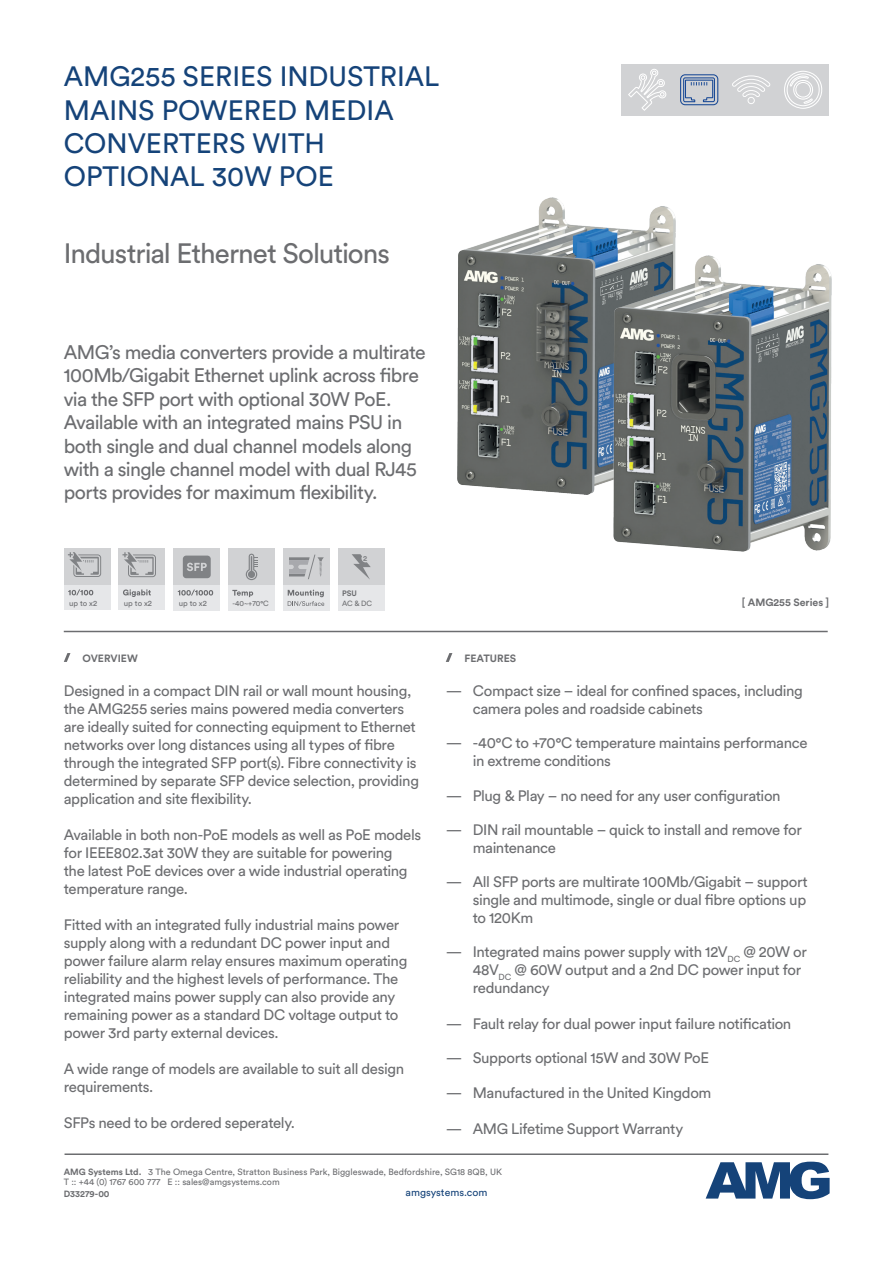
<style>
.page{position:relative;width:893px;height:1263px;background:#fff}
.page>*{position:absolute;margin:0;border:0;box-sizing:border-box;transform-origin:0 0}
.t1{font:27.75px/33.3px "Circular Std";color:#154379}
.t2{font:27.75px "Circular Std";letter-spacing:-.035em;color:#6c6d70}
.t3{font:19.5px/23.4px "Circular Std";letter-spacing:-.035em;color:#6c6d70}
.t4{font:15px/18px "Circular Std";letter-spacing:-.025em;color:#6c6d70}
.t5{font:700 10.5px "Circular Std";color:#6c6d70}
.t6{font:10.5px "Circular Std";color:#154379}
.t7{font:9px/10.8px "Circular Std";color:#6c6d70}
.t8{font:700 9px "Circular Std";color:#6c6d70}
.t9{font:7.8px "Circular Std";color:#6c6d70}
.t10{font:700 7.8px "Circular Std";color:#6c6d70}
.t11{font:7.5px "Circular Std";color:#6c6d70}
.t12{font:700 7.5px "Circular Std";color:#808285}
.s1{font-weight:700}
</style>
<div class="page">
<img style="left:457px;top:197px;width:219px;height:297px">
<img style="left:613px;top:255px;width:218px;height:297px">
<svg style="left:706px;top:1161px;width:123px;height:38px"></svg>
<hr style="left:65px;top:1153px;width:763px;height:2px;background:#6c6d70">
<hr style="left:64px;top:631px;width:764px;height:1px;background:#6c6d70">
<svg style="left:64px;top:653px;width:6px;height:9px"></svg>
<svg style="left:446px;top:653px;width:6px;height:9px"></svg>
<div style="left:64px;top:585px;width:46px;height:25px;background:#e6e7e9"></div>
<svg style="left:68px;top:589px;width:25px;height:6px"></svg>
<div style="left:64px;top:549px;width:47px;height:36px;background:#d1d2d4"></div>
<svg style="left:68px;top:552px;width:33px;height:25px"></svg>
<div style="left:119px;top:585px;width:46px;height:25px;background:#e6e7e9"></div>
<svg style="left:123px;top:589px;width:28px;height:8px"></svg>
<div style="left:119px;top:549px;width:46px;height:36px;background:#d1d2d4"></div>
<svg style="left:122px;top:552px;width:34px;height:25px"></svg>
<div style="left:228px;top:585px;width:47px;height:25px;background:#e6e7e9"></div>
<div style="left:228px;top:549px;width:47px;height:36px;background:#d1d2d4"></div>
<svg style="left:232px;top:590px;width:21px;height:7px"></svg>
<svg style="left:246px;top:554px;width:11px;height:26px"></svg>
<div style="left:725px;top:64px;width:52px;height:52px;background:#d1d2d4"></div>
<div style="left:673px;top:64px;width:52px;height:52px;background:#d1d2d4"></div>
<div style="left:621px;top:64px;width:52px;height:52px;background:#d1d2d4"></div>
<div style="left:777px;top:64px;width:52px;height:52px;background:#d1d2d4"></div>
<svg style="left:784px;top:71px;width:38px;height:38px"></svg>
<svg style="left:628px;top:69px;width:38px;height:42px"></svg>
<svg style="left:680px;top:74px;width:38px;height:31px"></svg>
<svg style="left:732px;top:75px;width:38px;height:29px"></svg>
<div style="left:283px;top:585px;width:47px;height:25px;background:#e6e7e9"></div>
<div style="left:283px;top:549px;width:47px;height:36px;background:#d1d2d4"></div>
<svg style="left:288px;top:590px;width:36px;height:16px"></svg>
<svg style="left:289px;top:555px;width:35px;height:24px"></svg>
<div style="left:173px;top:585px;width:47px;height:25px;background:#e6e7e9"></div>
<svg style="left:178px;top:590px;width:35px;height:6px"></svg>
<div style="left:173px;top:549px;width:47px;height:36px;background:#d1d2d4"></div>
<svg style="left:183px;top:555px;width:28px;height:24px"></svg>
<div style="left:338px;top:585px;width:47px;height:25px;background:#e6e7e9"></div>
<div style="left:338px;top:549px;width:47px;height:36px;background:#d1d2d4"></div>
<svg style="left:352px;top:554px;width:19px;height:25px"></svg>
<div style="left:361px;top:554px;width:9px;height:8px;background:#d1d2d4;border-radius:50%"></div>
<h1 class="t1" style="left:64px;top:60px;width:377px">AMG255 SERIES INDUSTRIAL<br>MAINS POWERED MEDIA<br>CONVERTERS WITH<br>OPTIONAL 30W POE</h1>
<h1 class="t2" style="left:64px;top:236px;width:328px">Industrial Ethernet Solutions</h1>
<p class="t3" style="left:64px;top:340px;width:363px">AMG’s media converters provide a multirate 100Mb/Gigabit Ethernet uplink across fibre via the SFP port with optional 30W PoE.<br>Available with an integrated mains PSU in both single and dual channel models along with a single channel model with dual RJ45 ports provides for maximum flexibility.</p>
<p class="t9" style="left:69px;top:598px;width:30px">up to x2</p>
<p class="t9" style="left:124px;top:598px;width:30px">up to x2</p>
<p class="t11" style="left:178px;top:599px;width:39px">-20~+60°C</p>
<p class="t11" style="left:232px;top:599px;width:38px">-40~+70°C</p>
<p class="t9" style="left:179px;top:598px;width:30px">up to x2</p>
<p class="t12" style="left:363px;top:553px;width:6px">2</p>
<p class="t10" style="left:342px;top:588px;width:16px">PSU</p>
<p class="t11" style="left:342px;top:599px;width:32px">AC &amp; DC</p>
<p class="t5" style="left:82px;top:651px;width:57px">OVERVIEW</p>
<p class="t5" style="left:464px;top:651px;width:53px">FEATURES</p>
<p class="t5" style="left:742px;top:595px;width:89px">[ AMG255 Series ]</p>
<p class="t4" style="left:64px;top:682px;width:357px">Designed in a compact DIN rail or wall mount housing, the AMG255 series mains powered media converters are ideally suited for connecting equipment to Ethernet networks over long distances using all types of fibre through the integrated SFP port(s). Fibre connectivity is determined by separate SFP device selection, providing application and site flexibility.</p>
<p class="t4" style="left:64px;top:826px;width:359px">Available in both non-PoE models as well as PoE models for IEEE802.3at 30W they are suitable for powering<br>the latest PoE devices over a wide industrial operating temperature range.</p>
<p class="t4" style="left:64px;top:916px;width:345px">Fitted with an integrated fully industrial mains power supply along with a redundant DC power input and power failure alarm relay ensures maximum operating reliability and the highest levels of performance. The integrated mains power supply can also provide any remaining power as a standard DC voltage output to power 3rd party external devices.</p>
<p class="t4" style="left:64px;top:1060px;width:342px">A wide range of models are available to suit all design requirements.</p>
<p class="t4" style="left:64px;top:1114px;width:233px">SFPs need to be ordered seperately.</p>
<p class="t4" style="left:473px;top:682px;width:332px;text-indent:-27px">— Compact size – ideal for confined spaces, including camera poles and roadside cabinets</p>
<p class="t4" style="left:473px;top:734px;width:336px;text-indent:-27px">— -40°C to +70°C temperature maintains performance in extreme conditions</p>
<p class="t4" style="left:446px;top:786px;width:336px">— Plug &amp; Play – no need for any user configuration</p>
<p class="t4" style="left:473px;top:820px;width:331px;text-indent:-27px">— DIN rail mountable – quick to install and remove for maintenance</p>
<p class="t4" style="left:473px;top:872px;width:337px;text-align:justify;text-indent:-27px">— All SFP ports are multirate 100Mb/Gigabit – support single and multimode, single or dual fibre options up to 120Km</p>
<p class="t4" style="left:473px;top:943px;width:336px;text-indent:-27px">— Integrated mains power supply with 12V<sub>DC</sub> @ 20W or<br>48V<sub>DC</sub> @ 60W output and a 2nd DC power input for redundancy</p>
<p class="t4" style="left:446px;top:1015px;width:347px">— Fault relay for dual power input failure notification</p>
<p class="t4" style="left:446px;top:1049px;width:265px">— Supports optional 15W and 30W PoE</p>
<p class="t4" style="left:446px;top:1083px;width:267px">— Manufactured in the United Kingdom</p>
<p class="t4" style="left:446px;top:1119px;width:239px">— AMG Lifetime Support Warranty</p>
<p class="t7" style="left:64px;top:1166px;width:440px"><span class="s1">AMG Systems Ltd.</span> 3 The Omega Centre, Stratton Business Park, Biggleswade, Bedfordshire, SG18 8QB, UK<br>T :: +44 (0) 1767 600 777 E :: sales@amgsystems.com</p>
<p class="t8" style="left:64px;top:1188px;width:47px">D33279-00</p>
<p class="t6" style="left:406px;top:1186px;width:83px">amgsystems.com</p>
</div>
